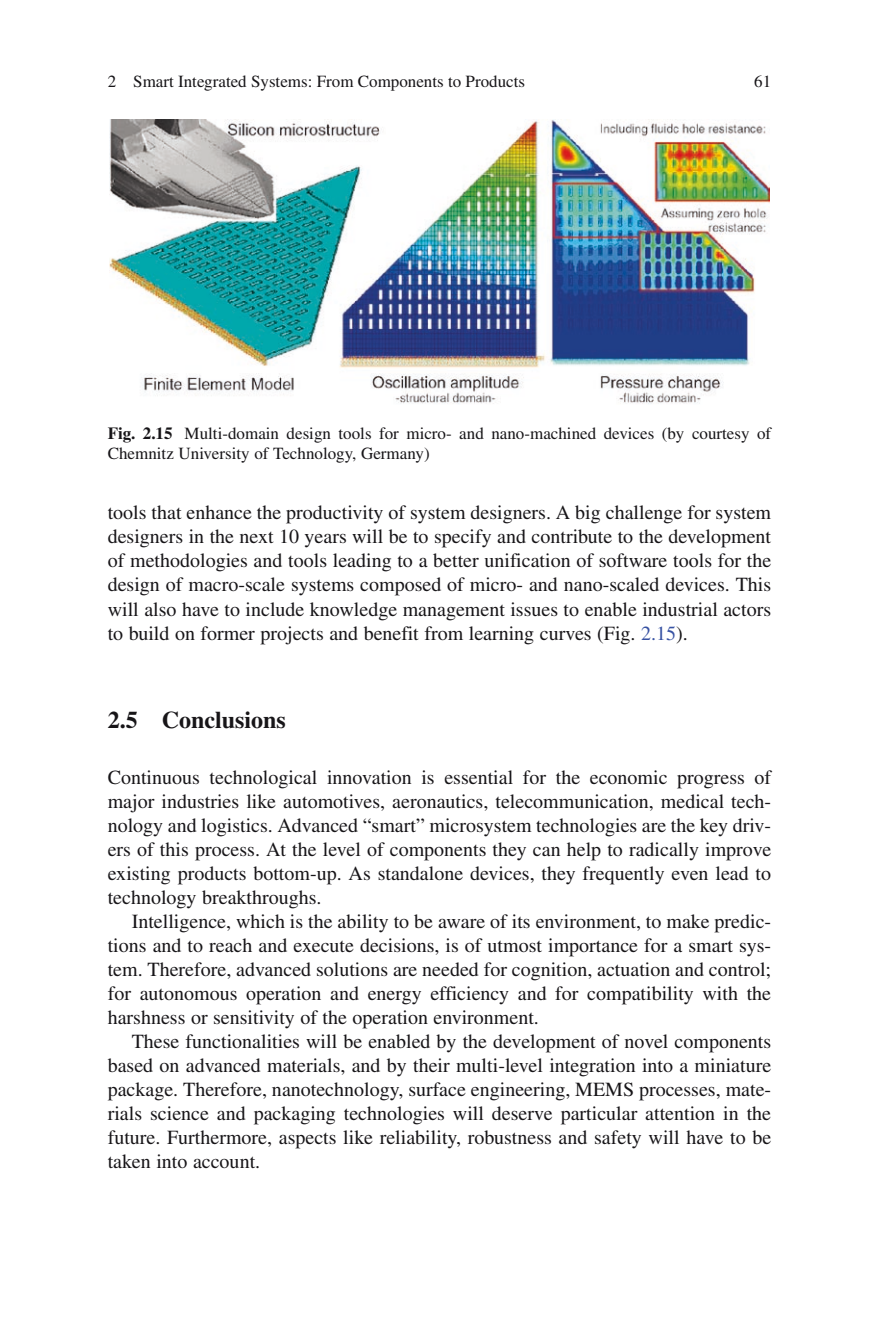
<style>
.page{position:relative;width:879px;height:1333px;background:#fff}
.page>*{position:absolute;margin:0;border:0;box-sizing:border-box;transform-origin:0 0}
.t1{font:700 24px "Times";color:#171518}
.t2{font:20px/24px "Times";color:#171518;text-align:justify}
.t3{font:17px/20px "Times";color:#171518}
.s1{font-weight:700}
.s2{color:#3752a3}
</style>
<div class="page">
<img style="left:109px;top:119px;width:660px;height:285px">
<p class="t3" style="left:108px;top:71px;width:419px">2 Smart Integrated Systems: From Components to Products</p>
<p class="t3" style="left:754px;top:71px;width:18px">61</p>
<p class="t3" style="left:108px;top:423px;width:665px"><span class="s1">Fig. 2.15</span> Multi-domain design tools for micro- and nano-machined devices (by courtesy of<br>Chemnitz University of Technology, Germany)</p>
<p class="t2" style="left:108px;top:500px;width:665px">tools that enhance the productivity of system designers. A big challenge for system designers in the next 10 years will be to specify and contribute to the development of methodologies and tools leading to a better unification of software tools for the design of macro-scale systems composed of micro- and nano-scaled devices. This will also have to include knowledge management issues to enable industrial actors to build on former projects and benefit from learning curves (Fig. <span class="s2">2.15</span>).</p>
<p class="t1" style="left:108px;top:705px;width:180px">2.5 Conclusions</p>
<p class="t2" style="left:108px;top:764px;width:665px">Continuous technological innovation is essential for the economic progress of</p>
<p class="t2" style="left:108px;top:788px;width:665px">major industries like automotives, aeronautics, telecommunication, medical tech-</p>
<p class="t2" style="left:108px;top:812px;width:665px">nology and logistics. Advanced “smart” microsystem technologies are the key driv-</p>
<p class="t2" style="left:108px;top:836px;width:665px">ers of this process. At the level of components they can help to radically improve</p>
<p class="t2" style="left:108px;top:860px;width:665px">existing products bottom-up. As standalone devices, they frequently even lead to</p>
<p class="t2" style="left:108px;top:884px;width:215px">technology breakthroughs.</p>
<p class="t2" style="left:132px;top:908px;width:641px">Intelligence, which is the ability to be aware of its environment, to make predic-</p>
<p class="t2" style="left:108px;top:932px;width:665px">tions and to reach and execute decisions, is of utmost importance for a smart sys-</p>
<p class="t2" style="left:108px;top:956px;width:665px">tem. Therefore, advanced solutions are needed for cognition, actuation and control;</p>
<p class="t2" style="left:108px;top:980px;width:665px">for autonomous operation and energy efficiency and for compatibility with the</p>
<p class="t2" style="left:108px;top:1004px;width:433px">harshness or sensitivity of the operation environment.</p>
<p class="t2" style="left:132px;top:1028px;width:641px">These functionalities will be enabled by the development of novel components</p>
<p class="t2" style="left:108px;top:1052px;width:665px">based on advanced materials, and by their multi-level integration into a miniature</p>
<p class="t2" style="left:108px;top:1076px;width:665px">package. Therefore, nanotechnology, surface engineering, MEMS processes, mate-</p>
<p class="t2" style="left:108px;top:1100px;width:665px">rials science and packaging technologies will deserve particular attention in the</p>
<p class="t2" style="left:108px;top:1124px;width:665px">future. Furthermore, aspects like reliability, robustness and safety will have to be</p>
<p class="t2" style="left:108px;top:1148px;width:154px">taken into account.</p>
</div>
